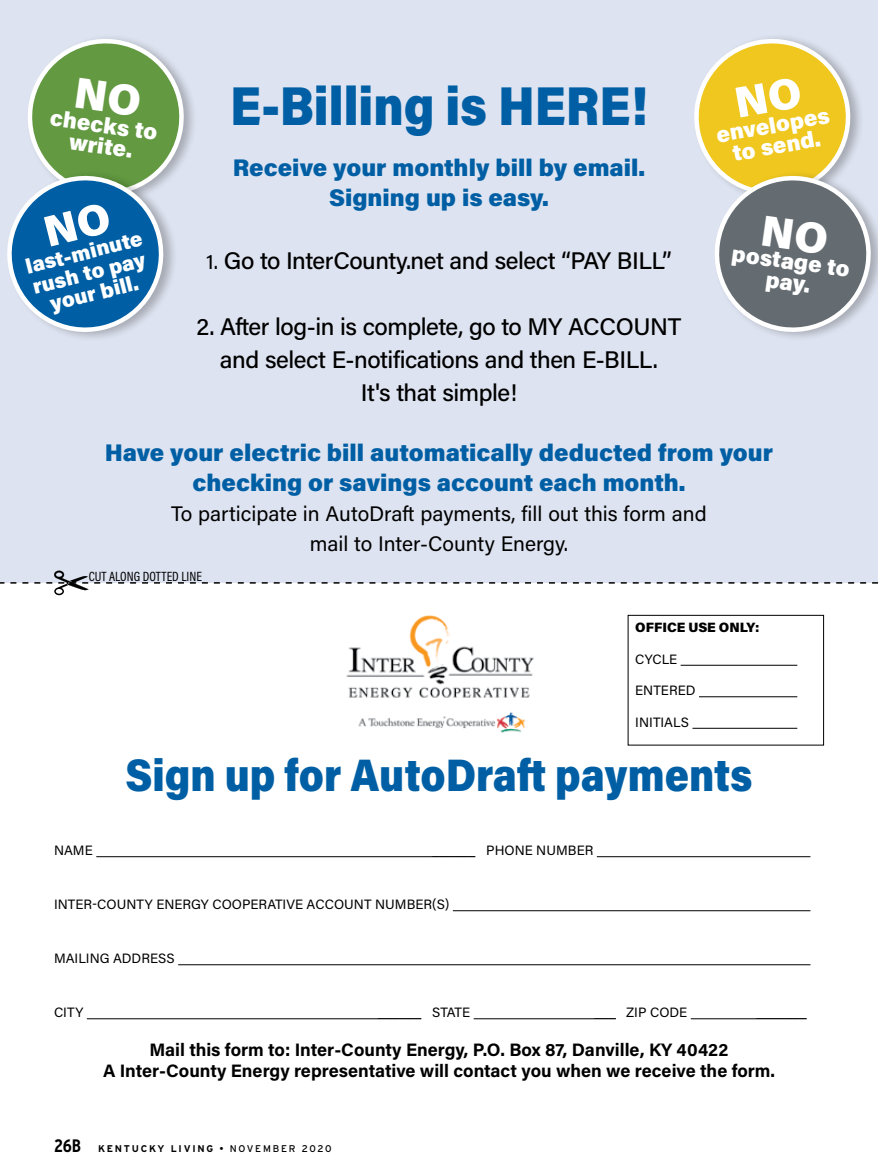
<style>
.page{position:relative;width:878px;height:1175px;background:#fff}
.page>*{position:absolute;margin:0;border:0;box-sizing:border-box;transform-origin:0 0}
.t1{font:900 54.6px "Acumin Pro";color:#005fa4;scale:.89 1}
.t2{font:900 45.45px "Acumin Pro";color:#005fa4;scale:.89 1}
.t3{font:900 24px/30px "Acumin Pro";color:#005fa4;text-align:center}
.t4{font:500 24px/33px "Acumin Pro";letter-spacing:-.02em;color:#000;text-align:center}
.t5{font:900 22.5px/21px "Acumin Pro";color:#fff;text-align:center}
.t6{font:21px/30px "Acumin Pro";color:#000;text-align:center}
.t7{font:900 21px/21px "Acumin Pro";color:#fff;text-align:center}
.t8{font:700 18px/21px "Acumin Pro";color:#000;text-align:center}
.t9{font:700 condensed 18px "Interstate";color:#000}
.t10{font:13.5px "Acumin Pro";color:#000}
.t11{font:13.5px "Acumin Pro Cond";color:#000}
.t12{font:900 13.5px "Acumin Pro";color:#000}
.t13{font:700 9.75px "Interstate";letter-spacing:.18em;color:#000}
.s1{font-weight:400;font-size:21px}
.s2{font-weight:400}
</style>
<div class="page">
<div style="left:0;top:0;width:878px;height:583px;background:#dde3f0"></div>
<img style="left:346px;top:615px;width:188px;height:118px">
<hr style="left:680px;top:665px;width:117px;height:1px;background:#000">
<hr style="left:699px;top:696px;width:98px;height:1px;background:#000">
<hr style="left:692px;top:728px;width:105px;height:1px;background:#000">
<div style="left:627px;top:615px;width:197px;height:130px;border:1px solid #000"></div>
<hr style="left:96px;top:856px;width:379px;height:1px;background:#000">
<hr style="left:597px;top:856px;width:213px;height:1px;background:#000">
<hr style="left:453px;top:910px;width:357px;height:1px;background:#000">
<hr style="left:178px;top:964px;width:632px;height:1px;background:#000">
<hr style="left:87px;top:1018px;width:334px;height:1px;background:#000">
<hr style="left:473px;top:1018px;width:143px;height:1px;background:#000">
<hr style="left:690px;top:1018px;width:116px;height:1px;background:#000">
<svg style="left:0;top:570px;width:878px;height:25px"></svg>
<svg style="left:694px;top:37px;width:184px;height:298px"></svg>
<svg style="left:7px;top:38px;width:185px;height:299px"></svg>
<h3 class="t5" style="left:52px;top:106px;width:110px;rotate:8deg">checks to write.</h3>
<h1 class="t1" style="left:230px;top:67px;width:470px">E-Billing is HERE!</h1>
<h3 class="t3" style="left:233px;top:151px;width:414px">Receive your monthly bill by email.<br>Signing up is easy.</h3>
<h3 class="t5" style="left:714px;top:124px;width:116px;rotate:-10deg">envelopes to send.</h3>
<h3 class="t7" style="left:23px;top:255px;width:121px;rotate:-14deg">last-minute rush to pay your bill.</h3>
<h3 class="t5" style="left:733px;top:241px;width:120px;rotate:8deg">postage to</h3>
<h3 class="t5" style="left:767px;top:267px;width:46px;rotate:8deg">pay.</h3>
<h3 class="t4" style="left:206px;top:243px;width:467px"><span class="s1">1.</span> Go to InterCounty.net and select “PAY BILL”</h3>
<h3 class="t4" style="left:196px;top:309px;width:486px">2. After log-in is complete, go to MY ACCOUNT and select E-notifications and then E-BILL.<br>It's that simple!</h3>
<h3 class="t3" style="left:105px;top:436px;width:669px">Have your electric bill automatically deducted from your checking or savings account each month.</h3>
<h3 class="t6" style="left:171px;top:497px;width:537px">To participate in AutoDraft payments, fill out this form and mail to Inter-County Energy.</h3>
<p class="t11" style="left:89px;top:567px;width:115px">CUT ALONG DOTTED LINE</p>
<p class="t12" style="left:635px;top:618px;width:126px">OFFICE USE ONLY:</p>
<p class="t10" style="left:635px;top:650px;width:43px">CYCLE</p>
<p class="t10" style="left:635px;top:681px;width:62px">ENTERED</p>
<p class="t10" style="left:635px;top:713px;width:55px">INITIALS</p>
<h2 class="t2" style="left:125px;top:743px;width:706px">Sign up for AutoDraft payments</h2>
<p class="t10" style="left:54px;top:841px;width:40px">NAME</p>
<p class="t10" style="left:432px;top:841px;width:163px">______ PHONE NUMBER</p>
<p class="t10" style="left:54px;top:895px;width:397px">INTER-COUNTY ENERGY COOPERATIVE ACCOUNT NUMBER(S)</p>
<p class="t10" style="left:54px;top:949px;width:122px">MAILING ADDRESS</p>
<p class="t10" style="left:54px;top:1003px;width:31px">CITY</p>
<p class="t10" style="left:378px;top:1003px;width:93px">______ STATE</p>
<p class="t10" style="left:594px;top:1003px;width:94px">___ ZIP CODE</p>
<p class="t10" style="left:756px;top:1003px;width:52px">_______</p>
<h3 class="t8" style="left:103px;top:1038px;width:673px">Mail this form to: Inter-County Energy, P.O. Box 87, Danville, KY 40422<br>A Inter-County Energy representative will contact you when we receive the form.</h3>
<h3 class="t9" style="left:54px;top:1136px;width:29px">26B</h3>
<p class="t13" style="left:98px;top:1143px;width:235px">KENTUCKY LIVING <span class="s2">• NOVEMBER 2020</span></p>
</div>
